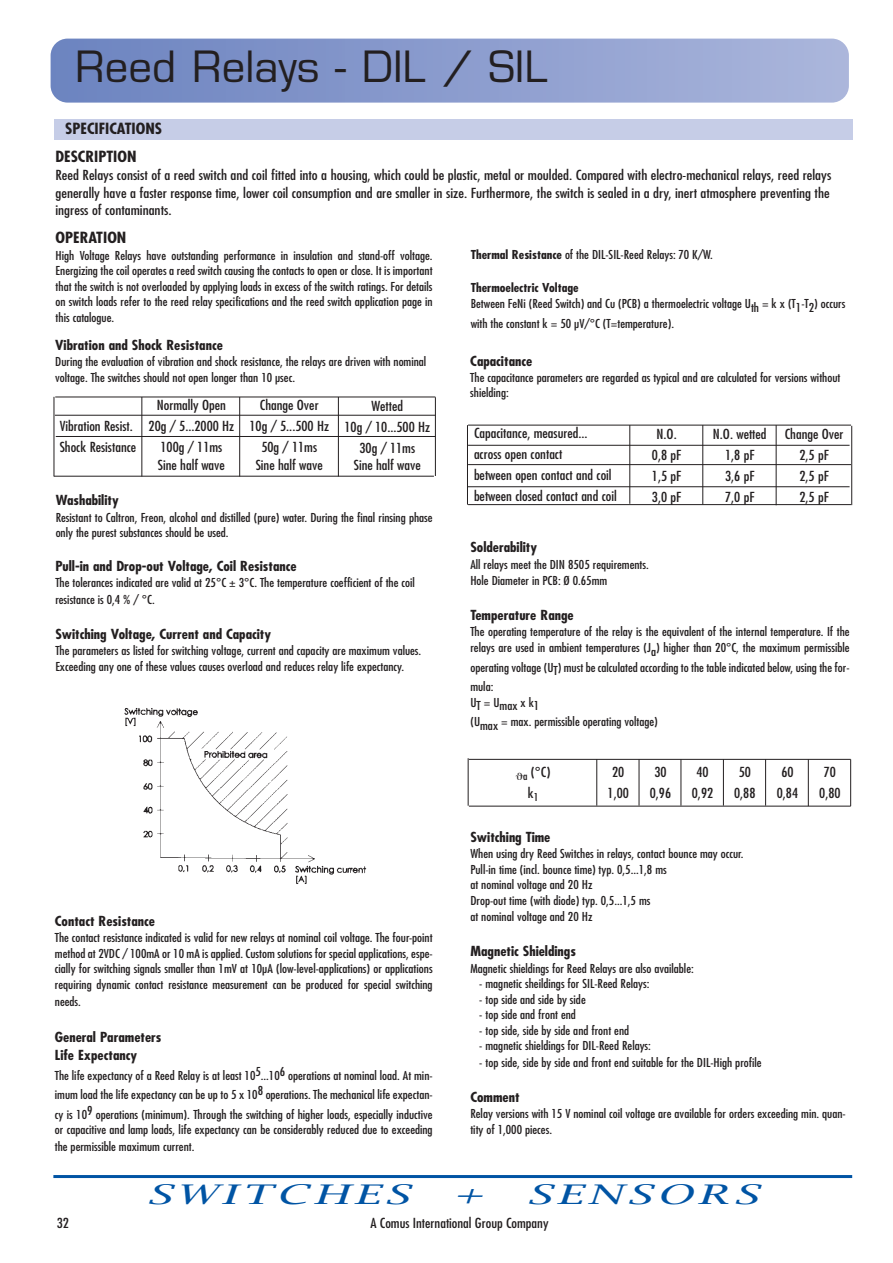
<style>
.page{position:relative;width:893px;height:1263px;background:#fff}
.page>*{position:absolute;margin:0;border:0;box-sizing:border-box;transform-origin:0 0}
.t1{font:42px "Eurostile";color:#231f20}
.t2{font:italic 27px "Lucida Bright";letter-spacing:.1em;color:#0054a4;scale:1.7 1}
.t3{font:700 condensed 15px "Futura";color:#231f20;scale:1.1 1}
.t4{font:condensed 13.5px/21px "Futura";color:#231f20;text-align:center;scale:1.1 1}
.t5{font:condensed 13.5px/17.4px "Futura";color:#231f20;scale:1.15 1}
.t6{font:700 condensed 13.5px/18.1px "Futura";color:#231f20;scale:1.1 1}
.t7{font:condensed 12px/15.6px "Futura";color:#231f20;scale:1.1 1}
.t8{font:700 condensed 12px "Futura";color:#231f20;scale:1.1 1}
.s1{font-weight:700}
</style>
<div class="page">
<div style="left:51px;top:39px;width:797px;height:64px;background:linear-gradient(to right,#6b83bf,#abb6dc);border-radius:17px"></div>
<hr style="left:469px;top:759px;width:381px;height:1px;background:#231f20">
<hr style="left:469px;top:806px;width:381px;height:1px;background:#231f20">
<hr style="left:850px;top:759px;width:1px;height:47px;background:#231f20">
<hr style="left:808px;top:759px;width:1px;height:47px;background:#231f20">
<hr style="left:765px;top:759px;width:1px;height:47px;background:#231f20">
<hr style="left:723px;top:759px;width:1px;height:47px;background:#231f20">
<hr style="left:680px;top:759px;width:1px;height:47px;background:#231f20">
<hr style="left:638px;top:759px;width:1px;height:47px;background:#231f20">
<hr style="left:596px;top:759px;width:1px;height:47px;background:#231f20">
<hr style="left:55px;top:415px;width:380px;height:1px;background:#231f20">
<hr style="left:56px;top:436px;width:379px;height:1px;background:#231f20">
<hr style="left:54px;top:476px;width:380px;height:1px;background:#231f20">
<hr style="left:54px;top:397px;width:1px;height:79px;background:#231f20">
<hr style="left:141px;top:397px;width:1px;height:79px;background:#231f20">
<hr style="left:239px;top:397px;width:1px;height:79px;background:#231f20">
<hr style="left:338px;top:397px;width:1px;height:79px;background:#231f20">
<hr style="left:468px;top:425px;width:383px;height:1px;background:#231f20">
<hr style="left:468px;top:464px;width:383px;height:1px;background:#231f20">
<hr style="left:468px;top:504px;width:383px;height:1px;background:#231f20">
<hr style="left:467px;top:425px;width:1px;height:80px;background:#231f20">
<hr style="left:775px;top:425px;width:1px;height:80px;background:#231f20">
<hr style="left:702px;top:425px;width:1px;height:80px;background:#231f20">
<hr style="left:629px;top:425px;width:1px;height:79px;background:#231f20">
<hr style="left:468px;top:445px;width:381px;height:1px;background:#231f20">
<hr style="left:467px;top:486px;width:382px;height:1px;background:#231f20">
<hr style="left:468px;top:758px;width:1px;height:48px;background:#231f20">
<img style="left:124px;top:708px;width:243px;height:176px">
<hr style="left:55px;top:397px;width:380px;height:1px;background:#231f20">
<hr style="left:435px;top:397px;width:1px;height:79px;background:#231f20">
<hr style="left:851px;top:426px;width:1px;height:79px;background:#231f20">
<div style="left:54px;top:120px;width:798px;height:20px;background:#c6cde7"></div>
<hr style="left:53px;top:1175px;width:799px;height:3px;background:#0054a4">
<h1 class="t1" style="left:75px;top:50px;width:474px">Reed Relays - DIL / SIL</h1>
<p class="t3" style="left:65px;top:122px;width:89px">SPECIFICATIONS</p>
<p class="t3" style="left:55px;top:150px;width:75px">DESCRIPTION</p>
<p class="t5" style="left:55px;top:168px;width:676px">Reed Relays consist of a reed switch and coil fitted into a housing, which could be plastic, metal or moulded. Compared with electro-mechanical relays, reed relays generally have a faster response time, lower coil consumption and are smaller in size. Furthermore, the switch is sealed in a dry, inert atmosphere preventing the ingress of contaminants.</p>
<p class="t3" style="left:56px;top:231px;width:66px">OPERATION</p>
<p class="t7" style="left:56px;top:249px;width:344px;text-align:justify">High Voltage Relays have outstanding performance in insulation and stand-off voltage.<br>Energizing the coil operates a reed switch causing the contacts to open or close. It is important that the switch is not overloaded by applying loads in excess of the switch ratings. For details on switch loads refer to the reed relay specifications and the reed switch application page in this catalogue.</p>
<p class="t7" style="left:470px;top:248px;width:221px"><span class="s1">Thermal Resistance</span> of the DIL-SIL-Reed Relays: 70 K/W.</p>
<p class="t8" style="left:470px;top:282px;width:100px">Thermoelectric Voltage</p>
<p class="t7" style="left:470px;top:295px;width:342px;line-height:19.5px">Between FeNi (Reed Switch) and Cu (PCB) a thermoelectric voltage Uth = k x (T1-T2) occurs with the constant k = 50 µV/°C (T=temperature).</p>
<p class="t6" style="left:55px;top:337px;width:154px">Vibration and Shock Resistance</p>
<p class="t7" style="left:55px;top:355px;width:339px">During the evaluation of vibration and shock resistance, the relays are driven with nominal voltage. The switches should not open longer than 10 µsec.</p>
<p class="t4" style="left:60px;top:417px;width:71px;text-align:left">Vibration Resist.<br>Shock Resistance</p>
<p class="t4" style="left:149px;top:396px;width:79px">Normally Open<br>20g / 5...2000 Hz<br>100g / 11ms</p>
<p class="t4" style="left:158px;top:455px;width:62px">Sine half wave</p>
<p class="t4" style="left:249px;top:396px;width:74px">Change Over<br>10g / 5...500 Hz<br>50g / 11ms</p>
<p class="t4" style="left:256px;top:455px;width:62px">Sine half wave</p>
<p class="t4" style="left:344px;top:396px;width:79px">Wetted<br>10g / 10...500 Hz<br>30g / 11ms</p>
<p class="t4" style="left:354px;top:456px;width:62px">Sine half wave</p>
<p class="t6" style="left:56px;top:492px;width:59px">Washability</p>
<p class="t7" style="left:56px;top:510px;width:344px">Resistant to Caltron, Freon, alcohol and distilled (pure) water. During the final rinsing phase only the purest substances should be used.</p>
<p class="t6" style="left:55px;top:558px;width:221px">Pull-in and Drop-out Voltage, Coil Resistance</p>
<p class="t7" style="left:55px;top:576px;width:328px;line-height:16.8px">The tolerances indicated are valid at 25°C ± 3°C. The temperature coefficient of the coil resistance is 0,4 % / °C.</p>
<p class="t6" style="left:55px;top:626px;width:198px">Switching Voltage, Current and Capacity</p>
<p class="t7" style="left:55px;top:644px;width:334px">The parameters as listed for switching voltage, current and capacity are maximum values.<br>Exceeding any one of these values causes overload and reduces relay life expectancy.</p>
<p class="t6" style="left:55px;top:913px;width:93px">Contact Resistance</p>
<p class="t7" style="left:55px;top:931px;width:345px;text-align:justify">The contact resistance indicated is valid for new relays at nominal coil voltage. The four-point method at 2VDC / 100mA or 10 mA is applied. Custom solutions for special applications, espe&shy;cially for switching signals smaller than 1mV at 10µA (low-level-applications) or applications requiring dynamic contact resistance measurement can be produced for special switching</p>
<p class="t7" style="left:55px;top:994px;width:25px">needs.</p>
<p class="t6" style="left:55px;top:1029px;width:98px">General Parameters<br>Life Expectancy</p>
<p class="t7" style="left:55px;top:1067px;width:345px;line-height:19.5px;text-align:justify">The life expectancy of a Reed Relay is at least 105...106 operations at nominal load. At min&shy;imum load the life expectancy can be up to 5 x 108 operations. The mechanical life expectan&shy;cy is 109 operations (minimum). Through the switching of higher loads, especially inductive</p>
<p class="t7" style="left:55px;top:1122px;width:345px;line-height:16.8px">or capacitive and lamp loads, life expectancy can be considerably reduced due to exceeding the permissible maximum current.</p>
<p class="t6" style="left:470px;top:353px;width:58px">Capacitance</p>
<p class="t7" style="left:470px;top:371px;width:338px">The capacitance parameters are regarded as typical and are calculated for versions without shielding:</p>
<p class="t4" style="left:474px;top:424px;width:131px;text-align:left">Capacitance, measured... across open contact<br>between open contact and coil between closed contact and coil</p>
<p class="t4" style="left:652px;top:424px;width:28px">N.O.<br>0,8 pF<br>1,5 pF<br>3,0 pF</p>
<p class="t4" style="left:713px;top:424px;width:50px">N.O. wetted<br>1,8 pF<br>3,6 pF<br>7,0 pF</p>
<p class="t4" style="left:784px;top:424px;width:55px">Change Over<br>2,5 pF<br>2,5 pF<br>2,5 pF</p>
<p class="t6" style="left:470px;top:539px;width:62px">Solderability</p>
<p class="t7" style="left:470px;top:557px;width:164px;line-height:16.8px">All relays meet the DIN 8505 requirements.<br>Hole Diameter in PCB: Ø 0.65mm</p>
<p class="t6" style="left:470px;top:607px;width:95px">Temperature Range</p>
<p class="t7" style="left:470px;top:625px;width:346px">The operating temperature of the relay is the equivalent of the internal temperature. If the relays are used in ambient temperatures (Ja) higher than 20°C, the maximum permissible</p>
<p class="t7" style="left:470px;top:658px;width:346px;line-height:19.5px">operating voltage (UT) must be calculated according to the table indicated below, using the for&shy;mula:</p>
<p class="t7" style="left:470px;top:696px;width:172px;line-height:17.5px">UT = Umax x k1<br>(Umax = max. permissible operating voltage)</p>
<p class="t4" style="left:523px;top:763px;width:26px"><sub>a</sub> (°C) k<sub>1</sub></p>
<p class="t4" style="left:819px;top:763px;width:21px">70<br>0,80</p>
<p class="t4" style="left:734px;top:763px;width:21px">50<br>0,88</p>
<p class="t4" style="left:649px;top:763px;width:21px">30<br>0,96</p>
<p class="t4" style="left:776px;top:763px;width:21px">60<br>0,84</p>
<p class="t4" style="left:691px;top:763px;width:21px">40<br>0,92</p>
<p class="t4" style="left:607px;top:763px;width:21px">20<br>1,00</p>
<p class="t6" style="left:470px;top:829px;width:74px">Switching Time</p>
<p class="t7" style="left:470px;top:847px;width:250px">When using dry Reed Switches in relays, contact bounce may occur.<br>Pull-in time (incl. bounce time) typ. 0,5...1,8 ms<br>at nominal voltage and 20 Hz<br>Drop-out time (with diode) typ. 0,5...1,5 ms</p>
<p class="t7" style="left:470px;top:910px;width:112px">at nominal voltage and 20 Hz</p>
<p class="t6" style="left:470px;top:944px;width:97px">Magnetic Shieldings</p>
<p class="t7" style="left:470px;top:961px;width:204px">Magnetic shieldings for Reed Relays are also available:</p>
<p class="t7" style="left:479px;top:977px;width:156px">- magnetic sheildings for SIL-Reed Relays:</p>
<p class="t7" style="left:479px;top:992px;width:98px">- top side and side by side</p>
<p class="t7" style="left:479px;top:1008px;width:89px">- top side and front end</p>
<p class="t7" style="left:479px;top:1023px;width:138px">- top side, side by side and front end</p>
<p class="t7" style="left:479px;top:1039px;width:157px">- magnetic shieldings for DIL-Reed Relays:</p>
<p class="t7" style="left:479px;top:1056px;width:258px">- top side, side by side and front end suitable for the DIL-High profile</p>
<p class="t6" style="left:470px;top:1089px;width:46px">Comment</p>
<p class="t7" style="left:470px;top:1107px;width:342px">Relay versions with 15 V nominal coil voltage are available for orders exceeding min. quan&shy;tity of 1,000 pieces.</p>
<h2 class="t2" style="left:146px;top:1184px;width:156px">SWITCHES</h2>
<h2 class="t2" style="left:454px;top:1184px;width:18px">+</h2>
<h2 class="t2" style="left:526px;top:1184px;width:138px">SENSORS</h2>
<p class="t4" style="left:57px;top:1213px;width:13px">32</p>
<p class="t4" style="left:370px;top:1213px;width:163px">A Comus International Group Company</p>
</div>
